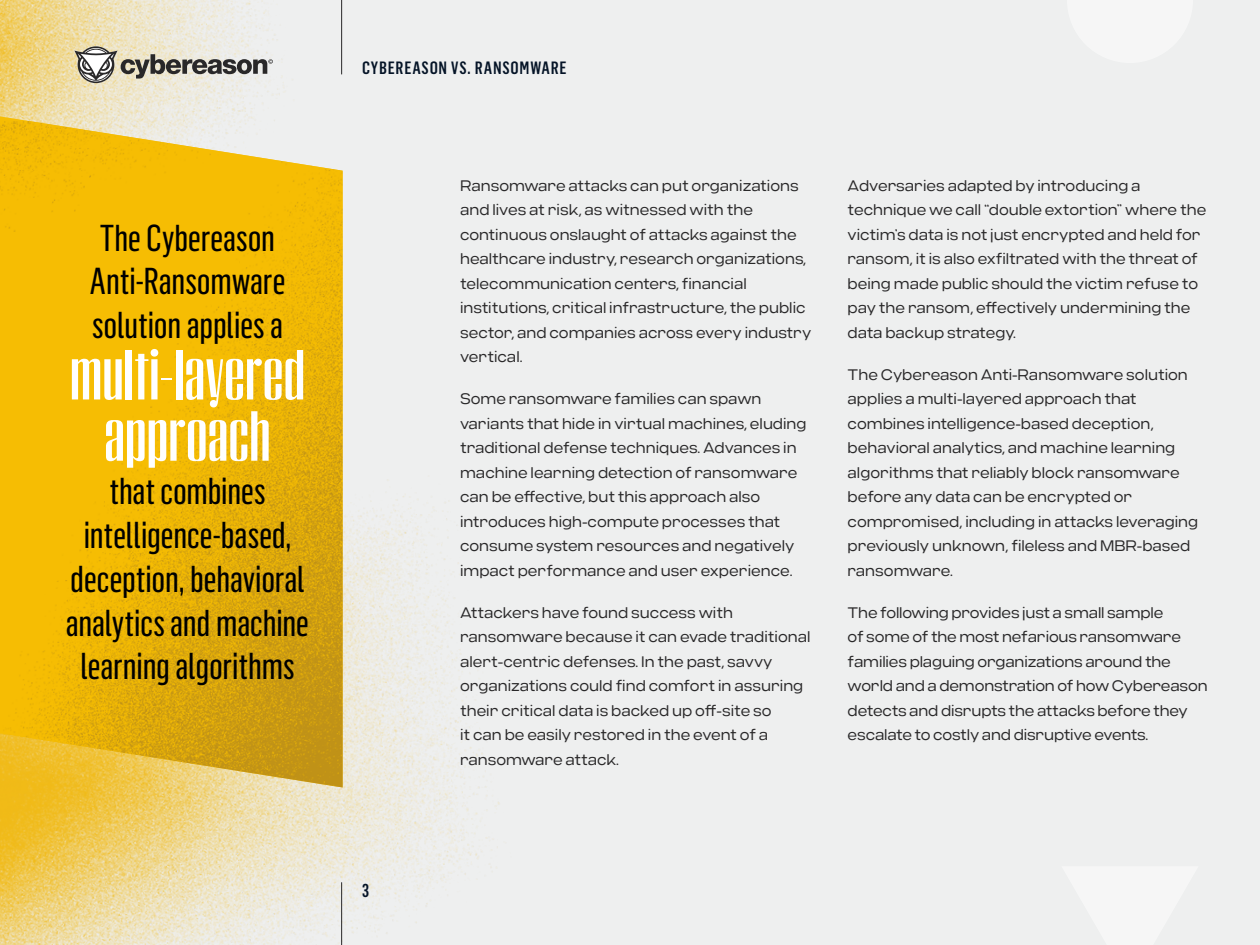
<style>
.page{position:relative;width:1260px;height:945px;background:#eeefef}
.page>*{position:absolute;margin:0;border:0;box-sizing:border-box;transform-origin:0 0}
.t1{font:600 70px/61.2px "Peristyle";letter-spacing:-.01em;color:#fff;text-align:center}
.t2{font:36.75px/43.8px "Flama Condensed Basic";letter-spacing:-.01em;color:#000}
.t3{font:500 condensed 18.38px "Flama";color:#051427}
.t4{font:500 condensed 17.5px "Flama";letter-spacing:.04em;color:#051427}
.Body_Copy{font:300 15.22px/24.5px "Criteria CF";color:#292829}
</style>
<div class="page">
<img style="left:0;top:0;width:500px;height:945px">
<img style="left:0;top:121px;width:343px;height:667px">
<hr style="left:341px;top:882px;width:1px;height:63px;background:#292829">
<hr style="left:341px;top:0;width:1px;height:74px;background:#292829">
<svg style="left:74px;top:46px;width:199px;height:37px"></svg>
<p class="t2" style="left:89px;top:215px;width:198px">The Cybereason<br>Anti-Ransomware solution applies a</p>
<p class="t1" style="left:69px;top:343px;width:238px">multi-layered approach</p>
<p class="t2" style="left:66px;top:469px;width:245px;text-align:center">that combines intelligence-based, deception, behavioral analytics and machine learning algorithms</p>
<p class="t4" style="left:362px;top:58px;width:206px">CYBEREASON VS. RANSOMWARE</p>
<p class="Body_Copy" style="left:460px;top:172px;width:353px">Ransomware attacks can put organizations and lives at risk, as witnessed with the continuous onslaught of attacks against the healthcare industry, research organizations, telecommunication centers, financial institutions, critical infrastructure, the public sector, and companies across every industry vertical.</p>
<p class="Body_Copy" style="left:460px;top:385px;width:348px">Some ransomware families can spawn variants that hide in virtual machines, eluding traditional defense techniques. Advances in machine learning detection of ransomware can be effective, but this approach also introduces high-compute processes that consume system resources and negatively impact performance and user experience.</p>
<p class="Body_Copy" style="left:460px;top:599px;width:352px">Attackers have found success with ransomware because it can evade traditional alert-centric defenses. In the past, savvy organizations could find comfort in assuring their critical data is backed up off-site so<br>it can be easily restored in the event of a ransomware attack.</p>
<p class="Body_Copy" style="left:848px;top:172px;width:360px">Adversaries adapted by introducing a technique we call “double extortion” where the victim’s data is not just encrypted and held for ransom, it is also exfiltrated with the threat of being made public should the victim refuse to pay the ransom, effectively undermining the data backup strategy.</p>
<p class="Body_Copy" style="left:848px;top:361px;width:352px">The Cybereason Anti-Ransomware solution applies a multi-layered approach that combines intelligence-based deception, behavioral analytics, and machine learning algorithms that reliably block ransomware before any data can be encrypted or compromised, including in attacks leveraging previously unknown, fileless and MBR-based ransomware.</p>
<p class="Body_Copy" style="left:848px;top:599px;width:362px">The following provides just a small sample<br>of some of the most nefarious ransomware families plaguing organizations around the world and a demonstration of how Cybereason detects and disrupts the attacks before they escalate to costly and disruptive events.</p>
<p class="t3" style="left:362px;top:880px;width:9px">3</p>
</div>
